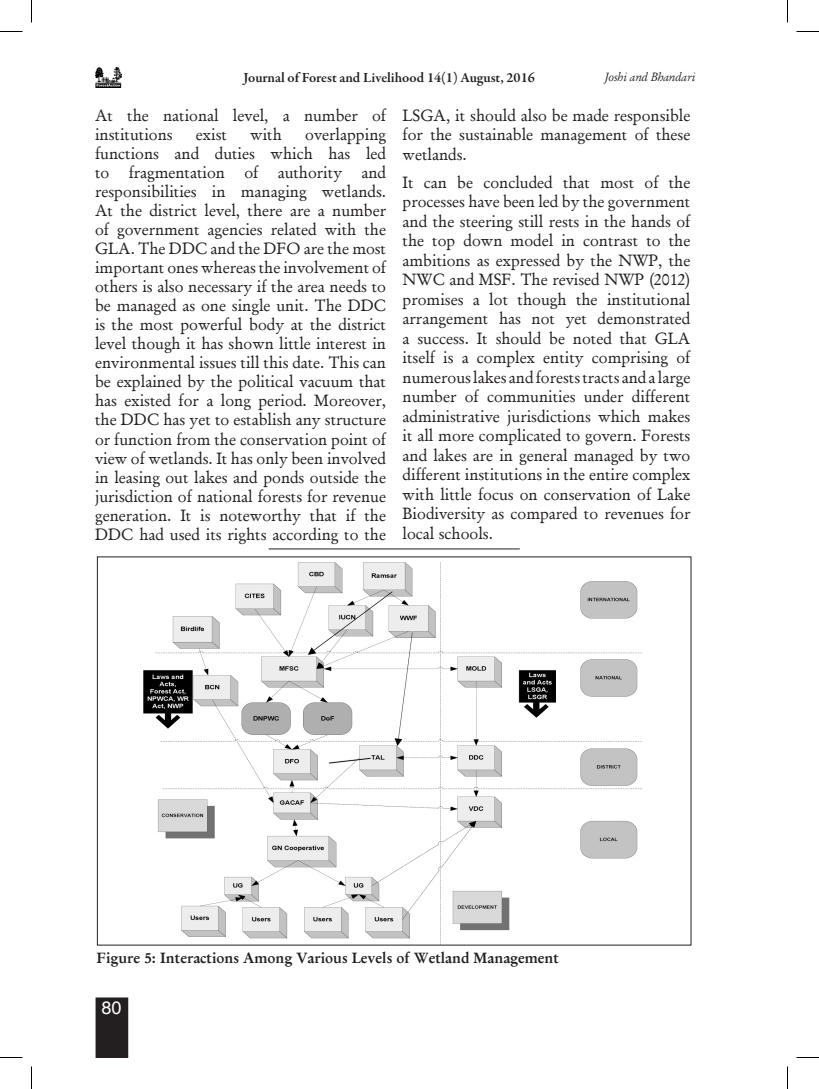
<style>
.page{position:relative;width:819px;height:1089px;background:#fff}
.page>*{position:absolute;margin:0;border:0;box-sizing:border-box;transform-origin:0 0}
.t1{font:18px "Helvetica";color:#fff}
.inside_matter{font:16.5px/19px "Garamond";color:#231f20;text-align:justify}
.inside_matter-2{font:700 15px "Garamond";color:#231f20}
.t2{font:600 14.25px "Garamond Premr Pro";color:#231f20}
.Main_Heading_2{font:italic 12px "Garamond";color:#231f20}
</style>
<div class="page">
<div style="left:96px;top:998px;width:32px;height:60px;background:#231f20"></div>
<img style="left:96px;top:68px;width:25px;height:19px">
<img style="left:144px;top:563px;width:498px;height:380px">
<hr style="left:269px;top:549px;width:251px;height:1px;background:#231f20">
<svg style="left:0;top:31px;width:22px;height:1px"></svg>
<svg style="left:796px;top:31px;width:23px;height:1px"></svg>
<svg style="left:0;top:1057px;width:22px;height:1px"></svg>
<svg style="left:796px;top:1057px;width:23px;height:1px"></svg>
<svg style="left:31px;top:0;width:1px;height:22px"></svg>
<svg style="left:31px;top:1066px;width:1px;height:23px"></svg>
<svg style="left:787px;top:0;width:1px;height:22px"></svg>
<svg style="left:787px;top:1066px;width:1px;height:23px"></svg>
<p class="t2" style="left:244px;top:69px;width:293px">Journal of Forest and Livelihood 14(1) August, 2016</p>
<p class="Main_Heading_2" style="left:605px;top:70px;width:92px">Joshi and Bhandari</p>
<p class="inside_matter" style="left:95px;top:105px;width:292px">At the national level, a number of institutions</p>
<p class="inside_matter" style="left:95px;top:124px;width:293px;text-indent:210px">overlapping functions and duties which has led to fragmentation of authority and responsibilities in managing wetlands.<br>At the district level, there are a number of government agencies related with the GLA. The DDC and the DFO are the most important ones whereas the involvement of others is also necessary if the area needs to be managed as one single unit. The DDC is the most powerful body at the district level though it has shown little interest in environmental issues till this date. This can be explained by the political vacuum that has existed for a long period. Moreover, the DDC has yet to establish any structure or function from the conservation point of view of wetlands. It has only been involved in leasing out lakes and ponds outside the jurisdiction of national forests for revenue generation. It is noteworthy that if the DDC had used its rights according to the</p>
<p class="inside_matter" style="left:196px;top:124px;width:33px">exist</p>
<p class="inside_matter" style="left:250px;top:124px;width:33px">with</p>
<p class="inside_matter" style="left:403px;top:105px;width:289px;line-height:19.5px">LSGA, it should also be made responsible for the sustainable management of these wetlands.</p>
<p class="inside_matter" style="left:403px;top:172px;width:289px;line-height:19.5px">It can be concluded that most of the processes have been led by the government and the steering still rests in the hands of the top down model in contrast to the ambitions as expressed by the NWP, the NWC and MSF. The revised NWP (2012) promises a lot though the institutional arrangement has not yet demonstrated a success. It should be noted that GLA itself is a complex entity comprising of numerous lakes and forests tracts and a large number of communities under different administrative jurisdictions which makes it all more complicated to govern. Forests and lakes are in general managed by two different institutions in the entire complex with little focus on conservation of Lake Biodiversity as compared to revenues for local schools.</p>
<p class="inside_matter-2" style="left:97px;top:948px;width:464px">Figure 5: Interactions Among Various Levels of Wetland Management</p>
<p class="t1" style="left:101px;top:997px;width:22px">80</p>
</div>
